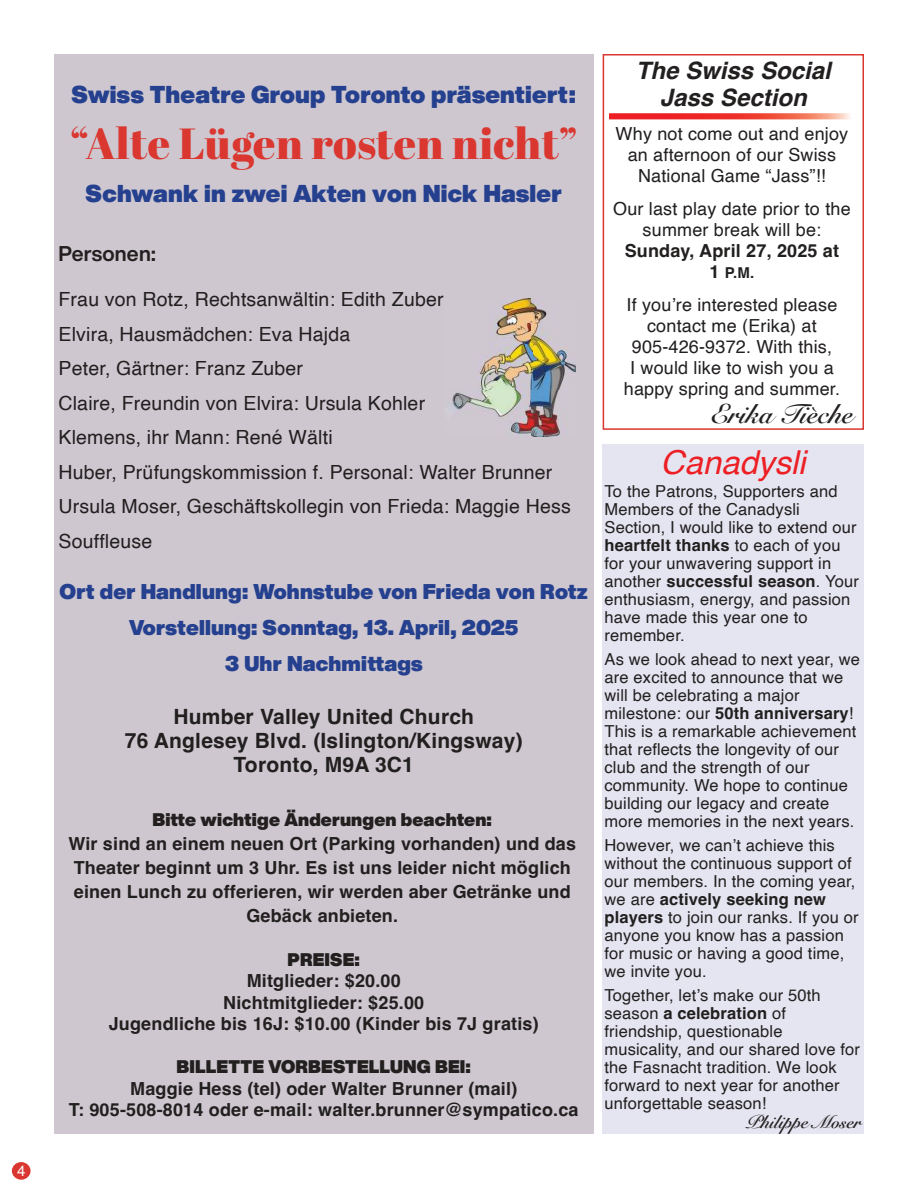
<style>
.page{position:relative;width:918px;height:1188px;background:#fff}
.page>*{position:absolute;margin:0;border:0;box-sizing:border-box;transform-origin:0 0}
.t1{font:43.5px "Abril Fatface";letter-spacing:.01em;color:#d93730}
.t2{font:italic 33px "Helvetica";color:#ed1f24}
.t3{font:700 27px "Snell Roundhand";color:#221f1f}
.t4{font:900 expanded 24px "Helvetica Now Display";letter-spacing:.01em;color:#24408e}
.t5{font:italic 700 24px/27px "Helvetica";color:#221f1f;text-align:center}
.t6{font:900 expanded 21px/36px "Helvetica Now Display";letter-spacing:.01em;color:#24408e;text-align:center}
.t7{font:700 21px/24px "Helvetica";letter-spacing:.01em;color:#221f1f;text-align:center}
.t8{font:700 21px "Helvetica Now Display";letter-spacing:.01em;color:#221f1f}
.t9{font:19.5px/34.5px "Helvetica";letter-spacing:.01em;color:#221f1f}
.t10{font:700 18px/21.6px "Helvetica";letter-spacing:.01em;color:#221f1f;text-align:center}
.t11{font:18px/21px "Helvetica";letter-spacing:.01em;color:#221f1f;text-align:center}
.t12{font:900 expanded 18px "Helvetica Now Display";letter-spacing:.01em;color:#221f1f}
.t13{font:700 18px "Snell Roundhand";color:#221f1f}
.t14{font:16.5px/18px "Helvetica";letter-spacing:.01em;color:#221f1f}
.t15{font:700 15px "Helvetica";color:#221f1f}
.t16{font:15px "Helvetica";color:#fff}
.s1{font-size:18px}
.s2{font-weight:700}
</style>
<div class="page">
<div style="left:54px;top:54px;width:540px;height:1080px;background:#cec7d0"></div>
<div style="left:12px;top:1162px;width:19px;height:18px;background:#d93730;border-radius:50%"></div>
<img style="left:450px;top:299px;width:126px;height:138px">
<img style="left:609px;top:113px;width:241px;height:6px">
<div style="left:603px;top:54px;width:261px;height:376px;border:2px solid #d93730"></div>
<div style="left:603px;top:445px;width:261px;height:689px;background:#e5e5f1"></div>
<p class="t16" style="left:17px;top:1165px;width:10px">4</p>
<h3 class="t4" style="left:72px;top:81px;width:506px">Swiss Theatre Group Toronto präsentiert:</h3>
<h1 class="t1" style="left:70px;top:126px;width:509px">“Alte Lügen rosten nicht”</h1>
<h3 class="t4" style="left:86px;top:180px;width:478px">Schwank in zwei Akten von Nick Hasler</h3>
<p class="t8" style="left:58px;top:242px;width:99px">Personen:</p>
<p class="t9" style="left:58px;top:284px;width:514px">Frau von Rotz, Rechtsanwältin: Edith Zuber<br>Elvira, Hausmädchen: Eva Hajda<br>Peter, Gärtner: Franz Zuber<br>Claire, Freundin von Elvira: Ursula Kohler<br>Klemens, ihr Mann: René Wälti<br>Huber, Prüfungskommission f. Personal: Walter Brunner Ursula Moser, Geschäftskollegin von Frieda: Maggie Hess Souffleuse</p>
<p class="t6" style="left:60px;top:574px;width:530px">Ort der Handlung: Wohnstube von Frieda von Rotz<br>Vorstellung: Sonntag, 13. April, 2025<br>3 Uhr Nachmittags</p>
<p class="t7" style="left:125px;top:706px;width:399px">Humber Valley United Church<br>76 Anglesey Blvd. (Islington/Kingsway)<br>Toronto, M9A 3C1</p>
<p class="t12" style="left:152px;top:809px;width:341px">Bitte wichtige Änderungen beachten:</p>
<p class="t10" style="left:68px;top:833px;width:509px;line-height:24px">Wir sind an einem neuen Ort (Parking vorhanden) und das Theater beginnt um 3 Uhr. Es ist uns leider nicht möglich einen Lunch zu offerieren, wir werden aber Getränke und Gebäck anbieten.</p>
<p class="t12" style="left:288px;top:949px;width:74px">PREISE:</p>
<p class="t10" style="left:109px;top:971px;width:431px">Mitglieder: $20.00<br>Nichtmitglieder: $25.00<br>Jugendliche bis 16J: $10.00 (Kinder bis 7J gratis)</p>
<p class="t12" style="left:177px;top:1057px;width:296px">BILLETTE VORBESTELLUNG BEI:</p>
<p class="t10" style="left:69px;top:1079px;width:511px">Maggie Hess (tel) oder Walter Brunner (mail)<br>T: 905-508-8014 oder e-mail: walter.brunner@sympatico.ca</p>
<h3 class="t5" style="left:636px;top:57px;width:196px">The Swiss Social<br>Jass Section</h3>
<p class="t11" style="left:616px;top:125px;width:234px">Why not come out and enjoy an afternoon of our Swiss<br>National Game “Jass”!!</p>
<p class="t11" style="left:613px;top:200px;width:239px">Our last play date prior to the summer break will be:</p>
<p class="t10" style="left:625px;top:241px;width:216px">Sunday, April 27, 2025 at</p>
<p class="t15" style="left:710px;top:266px;width:46px"><span class="s1">1</span> P.M.</p>
<p class="t11" style="left:624px;top:295px;width:218px">If you’re interested please contact me (Erika) at<br>905-426-9372. With this,<br>I would like to wish you a happy spring and summer.</p>
<h3 class="t3" style="left:710px;top:403px;width:144px">Erika Tièche</h3>
<h2 class="t2" style="left:661px;top:450px;width:146px">Canadysli</h2>
<p class="t14" style="left:604px;top:484px;width:256px">To the Patrons, Supporters and<br>Members of the Canadysli<br>Section, I would like to extend our <span class="s2">heartfelt thanks</span> to each of you for your unwavering support in another <span class="s2">successful season</span>. Your enthusiasm, energy, and passion have made this year one to remember.</p>
<p class="t14" style="left:604px;top:652px;width:257px">As we look ahead to next year, we are excited to announce that we will be celebrating a major milestone: our <span class="s2">50th anniversary</span>!<br>This is a remarkable achievement that reflects the longevity of our club and the strength of our community. We hope to continue building our legacy and create more memories in the next years.</p>
<p class="t14" style="left:604px;top:837px;width:256px">However, we can’t achieve this without the continuous support of our members. In the coming year, we are <span class="s2">actively seeking new players</span> to join our ranks. If you or anyone you know has a passion for music or having a good time, we invite you.</p>
<p class="t14" style="left:604px;top:987px;width:257px">Together, let’s make our 50th season <span class="s2">a celebration</span> of friendship, questionable musicality, and our shared love for the Fasnacht tradition. We look forward to next year for another unforgettable season!</p>
<p class="t13" style="left:747px;top:1114px;width:116px">Philippe Moser</p>
</div>
